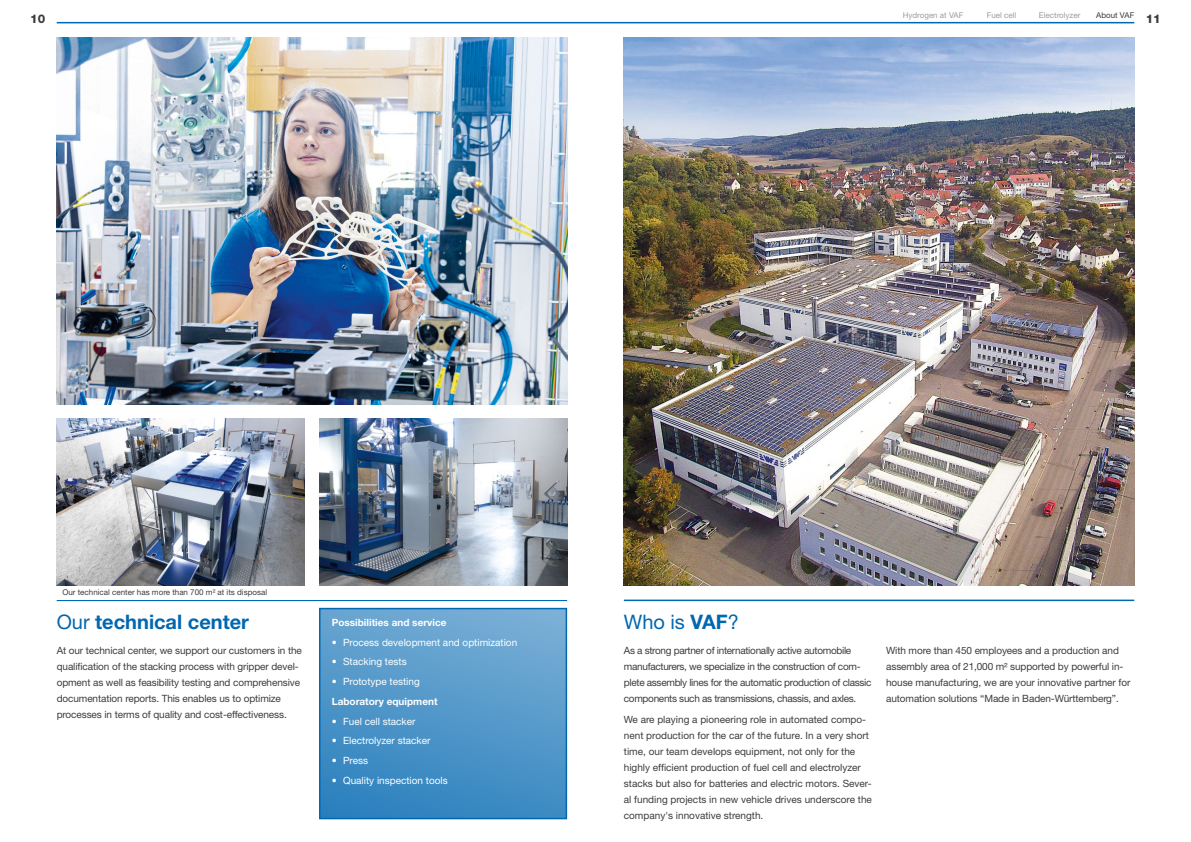
<style>
.page{position:relative;width:1191px;height:842px;background:#fff}
.page>*{position:absolute;margin:0;border:0;box-sizing:border-box;transform-origin:0 0}
.t1{font:700 20px "Helvetica Neue LT Std";color:#0067b1}
.t2{font:20px "Helvetica Neue LT Std";color:#0067b1}
.t3{font:800 12px "Helvetica Neue LT Std";color:#3c3c3b}
.t4{font:10px/16px "Helvetica Neue LT Std";letter-spacing:-.01em;color:#3c3c3b}
.t5{font:10px/16px "Helvetica Neue LT Std";letter-spacing:-.03em;color:#3c3c3b}
.t6{font:10px "Helvetica Neue LT Std";color:#fff}
.t7{font:700 10px "Helvetica Neue LT Std";color:#fff}
.t8{font:8px "Helvetica Neue LT Std";color:#3c3c3b}
.t9{font:8px "Helvetica Neue LT Std";color:#9d9d9c}
.s1{font-weight:400}
.s2{font-weight:700}
</style>
<div class="page">
<hr style="left:57px;top:22px;width:1077px;height:1px;background:#0067b1">
<hr style="left:57px;top:600px;width:510px;height:1px;background:#0067b1">
<hr style="left:624px;top:600px;width:510px;height:1px;background:#0067b1">
<img style="left:624px;top:38px;width:510px;height:547px">
<img style="left:57px;top:38px;width:510px;height:366px">
<img style="left:57px;top:418px;width:248px;height:168px">
<img style="left:319px;top:418px;width:248px;height:168px">
<div style="left:320px;top:608px;width:246px;height:210px;background:linear-gradient(to bottom,#74abd4,#3284c0)"></div>
<div style="left:319px;top:608px;width:248px;height:211px;border:2px solid #0067b1"></div>
<p class="t9" style="left:902px;top:10px;width:62px">Hydrogen at VAF</p>
<p class="t9" style="left:986px;top:10px;width:31px">Fuel cell</p>
<p class="t9" style="left:1039px;top:10px;width:43px">Electrolyzer</p>
<p class="t8" style="left:1096px;top:10px;width:40px">About VAF</p>
<p class="t3" style="left:30px;top:12px;width:17px">10</p>
<p class="t3" style="left:1145px;top:12px;width:17px">11</p>
<p class="t8" style="left:62px;top:587px;width:206px">Our technical center has more than 700 m² at its disposal</p>
<h1 class="t1" style="left:57px;top:609px;width:194px"><span class="s1">Our</span> technical center</h1>
<h1 class="t2" style="left:624px;top:610px;width:117px">Who is <span class="s2">VAF</span>?</h1>
<p class="t7" style="left:332px;top:616px;width:116px">Possibilities and service</p>
<p class="t6" style="left:332px;top:636px;width:187px">• Process development and optimization</p>
<p class="t6" style="left:332px;top:656px;width:76px">• Stacking tests</p>
<p class="t6" style="left:332px;top:676px;width:90px">• Prototype testing</p>
<p class="t7" style="left:332px;top:695px;width:107px">Laboratory equipment</p>
<p class="t6" style="left:332px;top:715px;width:85px">• Fuel cell stacker</p>
<p class="t6" style="left:332px;top:735px;width:100px">• Electrolyzer stacker</p>
<p class="t6" style="left:332px;top:754px;width:38px">• Press</p>
<p class="t6" style="left:332px;top:774px;width:117px">• Quality inspection tools</p>
<p class="t5" style="left:624px;top:642px;width:249px">As a strong partner of internationally active automobile manufacturers, we specialize in the construction of com&shy;plete assembly lines for the automatic production of classic components such as transmissions, chassis, and axles.</p>
<p class="t4" style="left:624px;top:711px;width:249px">We are playing a pioneering role in automated compo&shy;nent production for the car of the future. In a very short time, our team develops equipment, not only for the highly efficient production of fuel cell and electrolyzer stacks but also for batteries and electric motors. Sever&shy;al funding projects in new vehicle drives underscore the company's innovative strength.</p>
<p class="t4" style="left:57px;top:642px;width:247px">At our technical center, we support our customers in the qualification of the stacking process with gripper devel&shy;opment as well as feasibility testing and comprehensive documentation reports. This enables us to optimize processes in terms of quality and cost-effectiveness.</p>
<p class="t4" style="left:886px;top:642px;width:246px">With more than 450 employees and a production and assembly area of 21,000 m² supported by powerful in&shy;house manufacturing, we are your innovative partner for automation solutions “Made in Baden-Württemberg”.</p>
</div>
